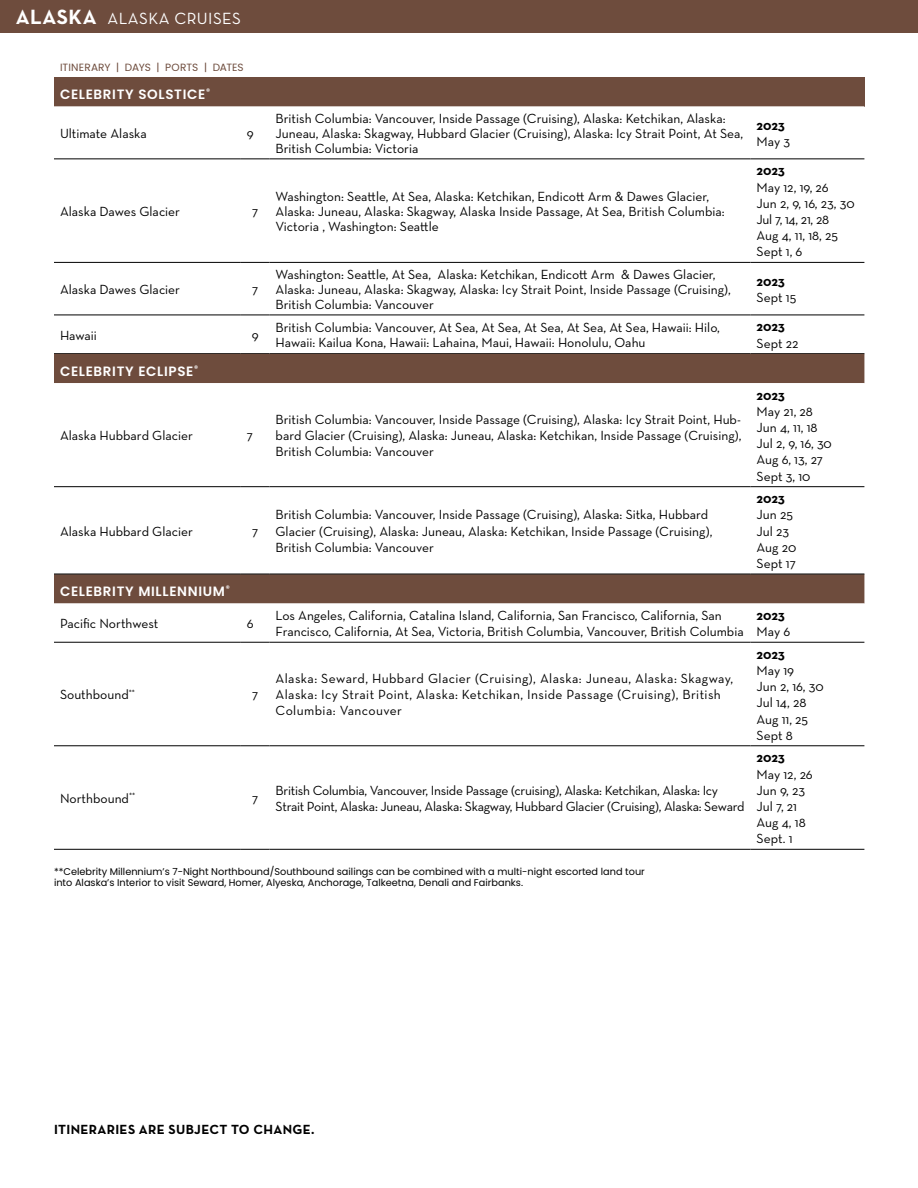
<style>
.page{position:relative;width:918px;height:1188px;background:#fff}
.page>*{position:absolute;margin:0;border:0;box-sizing:border-box;transform-origin:0 0}
.t1{font:16.5px "Neutraface Text";letter-spacing:.025em;color:#fff}
.t2{font:13.5px/16.2px "Neutraface Text";color:#000}
.t3{font:13.5px/16.2px "Neutraface Text";letter-spacing:.03em;color:#000}
.t4{font:13.5px/16.2px "Neutraface Text";letter-spacing:-.02em;color:#000}
.t5{font:600 13.5px "Poppins";letter-spacing:.05em;color:#fff}
.t6{font:700 13.5px "Neutraface Text";color:#000}
.t7{font:700 13.5px "Neutraface Text";letter-spacing:.025em;color:#000}
.t8{font:10.5px "Poppins";letter-spacing:.01em;color:#6e4c3d}
.t9{font:9.75px/11.7px "Poppins";color:#000}
.s1{font-weight:700;font-size:21px}
</style>
<div class="page">
<div style="left:0;top:0;width:918px;height:32px;background:#6e4c3d"></div>
<div style="left:54px;top:77px;width:810px;height:29px;background:#6e4c3d"></div>
<svg style="left:54px;top:106px;width:810px;height:209px"></svg>
<hr style="left:54px;top:159px;width:187px;height:1px;background:#000">
<svg style="left:241px;top:159px;width:29px;height:1px"></svg>
<hr style="left:270px;top:159px;width:481px;height:1px;background:#000">
<hr style="left:751px;top:159px;width:113px;height:1px;background:#000">
<hr style="left:54px;top:262px;width:187px;height:1px;background:#000">
<svg style="left:241px;top:262px;width:29px;height:1px"></svg>
<hr style="left:270px;top:262px;width:481px;height:1px;background:#000">
<hr style="left:751px;top:262px;width:113px;height:1px;background:#000">
<hr style="left:54px;top:315px;width:187px;height:1px;background:#000">
<svg style="left:241px;top:315px;width:29px;height:1px"></svg>
<hr style="left:270px;top:315px;width:481px;height:1px;background:#000">
<hr style="left:751px;top:315px;width:113px;height:1px;background:#000">
<svg style="left:54px;top:641px;width:810px;height:208px"></svg>
<hr style="left:54px;top:642px;width:187px;height:1px;background:#000">
<svg style="left:241px;top:642px;width:29px;height:1px"></svg>
<hr style="left:270px;top:642px;width:481px;height:1px;background:#000">
<hr style="left:751px;top:642px;width:113px;height:1px;background:#000">
<hr style="left:54px;top:746px;width:187px;height:1px;background:#000">
<svg style="left:241px;top:746px;width:29px;height:1px"></svg>
<hr style="left:270px;top:746px;width:481px;height:1px;background:#000">
<hr style="left:751px;top:746px;width:113px;height:1px;background:#000">
<hr style="left:54px;top:849px;width:187px;height:1px;background:#000">
<svg style="left:241px;top:849px;width:29px;height:1px"></svg>
<hr style="left:270px;top:849px;width:481px;height:1px;background:#000">
<hr style="left:751px;top:849px;width:113px;height:1px;background:#000">
<div style="left:54px;top:353px;width:810px;height:30px;background:#6e4c3d"></div>
<svg style="left:54px;top:487px;width:810px;height:87px"></svg>
<hr style="left:54px;top:486px;width:187px;height:1px;background:#000">
<svg style="left:241px;top:486px;width:29px;height:1px"></svg>
<hr style="left:270px;top:486px;width:481px;height:1px;background:#000">
<hr style="left:751px;top:486px;width:113px;height:1px;background:#000">
<div style="left:54px;top:574px;width:810px;height:30px;background:#6e4c3d"></div>
<hr style="left:270px;top:574px;width:481px;height:1px;background:#000">
<hr style="left:751px;top:574px;width:113px;height:1px;background:#000">
<p class="t1" style="left:16px;top:8px;width:227px"><span class="s1">ALASKA</span> ALASKA CRUISES</p>
<p class="t8" style="left:60px;top:61px;width:185px">ITINERARY | DAYS | PORTS | DATES</p>
<p class="t5" style="left:60px;top:86px;width:152px">CELEBRITY SOLSTICE<sup>®</sup></p>
<p class="t2" style="left:60px;top:125px;width:88px">Ultimate Alaska</p>
<p class="t2" style="left:247px;top:125px;width:8px">9</p>
<p class="t2" style="left:60px;top:203px;width:122px">Alaska Dawes Glacier</p>
<p class="t2" style="left:252px;top:203px;width:8px">7</p>
<p class="t2" style="left:60px;top:281px;width:122px">Alaska Dawes Glacier</p>
<p class="t2" style="left:252px;top:281px;width:8px">7</p>
<p class="t2" style="left:276px;top:111px;width:469px;line-height:15px">British Columbia: Vancouver, Inside Passage (Cruising), Alaska: Ketchikan, Alaska:<br>Juneau, Alaska: Skagway, Hubbard Glacier (Cruising), Alaska: Icy Strait Point, At Sea,<br>British Columbia: Victoria</p>
<p class="t6" style="left:757px;top:116px;width:30px">2023</p>
<p class="t2" style="left:757px;top:133px;width:35px">May 3</p>
<p class="t2" style="left:276px;top:189px;width:451px;line-height:15px">Washington: Seattle, At Sea, Alaska: Ketchikan, Endicott Arm &amp; Dawes Glacier,<br>Alaska: Juneau, Alaska: Skagway, Alaska Inside Passage, At Sea, British Columbia:<br>Victoria , Washington: Seattle</p>
<p class="t6" style="left:757px;top:162px;width:30px">2023</p>
<p class="t2" style="left:757px;top:179px;width:100px">May 12, 19, 26<br>Jun 2, 9, 16, 23, 30<br>Jul 7, 14, 21, 28<br>Aug 4, 11, 18, 25<br>Sept 1, 6</p>
<p class="t2" style="left:276px;top:267px;width:457px;line-height:15px">Washington: Seattle, At Sea, Alaska: Ketchikan, Endicott Arm &amp; Dawes Glacier,<br>Alaska: Juneau, Alaska: Skagway, Alaska: Icy Strait Point, Inside Passage (Cruising),<br>British Columbia: Vancouver</p>
<p class="t6" style="left:757px;top:273px;width:30px">2023</p>
<p class="t2" style="left:757px;top:289px;width:41px">Sept 15</p>
<p class="t2" style="left:60px;top:327px;width:38px">Hawaii</p>
<p class="t2" style="left:252px;top:327px;width:8px">9</p>
<p class="t2" style="left:276px;top:320px;width:446px;line-height:15px">British Columbia: Vancouver, At Sea, At Sea, At Sea, At Sea, At Sea, Hawaii: Hilo,<br>Hawaii: Kailua Kona, Hawaii: Lahaina, Maui, Hawaii: Honolulu, Oahu</p>
<p class="t6" style="left:757px;top:318px;width:30px">2023</p>
<p class="t2" style="left:757px;top:335px;width:43px">Sept 22</p>
<p class="t5" style="left:60px;top:363px;width:140px">CELEBRITY ECLIPSE<sup>®</sup></p>
<p class="t2" style="left:60px;top:427px;width:134px">Alaska Hubbard Glacier</p>
<p class="t2" style="left:247px;top:427px;width:8px">7</p>
<p class="t2" style="left:60px;top:523px;width:134px">Alaska Hubbard Glacier</p>
<p class="t2" style="left:252px;top:523px;width:8px">7</p>
<p class="t2" style="left:276px;top:411px;width:467px;text-align:justify">British Columbia: Vancouver, Inside Passage (Cruising), Alaska: Icy Strait Point, Hub&shy;bard Glacier (Cruising), Alaska: Juneau, Alaska: Ketchikan, Inside Passage (Cruising), British Columbia: Vancouver</p>
<p class="t2" style="left:276px;top:507px;width:438px">British Columbia: Vancouver, Inside Passage (Cruising), Alaska: Sitka, Hubbard<br>Glacier (Cruising), Alaska: Juneau, Alaska: Ketchikan, Inside Passage (Cruising),<br>British Columbia: Vancouver</p>
<p class="t6" style="left:757px;top:386px;width:30px">2023</p>
<p class="t2" style="left:757px;top:403px;width:77px">May 21, 28<br>Jun 4, 11, 18<br>Jul 2, 9, 16, 30<br>Aug 6, 13, 27<br>Sept 3, 10</p>
<p class="t6" style="left:757px;top:490px;width:30px">2023</p>
<p class="t2" style="left:757px;top:507px;width:41px">Jun 25<br>Jul 23<br>Aug 20<br>Sept 17</p>
<p class="t5" style="left:60px;top:583px;width:171px">CELEBRITY MILLENNIUM<sup>®</sup></p>
<p class="t2" style="left:60px;top:615px;width:100px">Pacific Northwest</p>
<p class="t2" style="left:247px;top:615px;width:8px">6</p>
<p class="t2" style="left:276px;top:607px;width:470px">Los Angeles, California, Catalina Island, California, San Francisco, California, San<br>Francisco, California, At Sea, Victoria, British Columbia, Vancouver, British Columbia</p>
<p class="t6" style="left:757px;top:607px;width:30px">2023</p>
<p class="t2" style="left:757px;top:623px;width:35px">May 6</p>
<p class="t2" style="left:60px;top:686px;width:77px">Southbound<sup>**</sup></p>
<p class="t2" style="left:252px;top:686px;width:8px">7</p>
<p class="t3" style="left:276px;top:670px;width:459px">Alaska: Seward, Hubbard Glacier (Cruising), Alaska: Juneau, Alaska: Skagway,<br>Alaska: Icy Strait Point, Alaska: Ketchikan, Inside Passage (Cruising), British<br>Columbia: Vancouver</p>
<p class="t2" style="left:60px;top:790px;width:77px">Northbound<sup>**</sup></p>
<p class="t2" style="left:252px;top:790px;width:8px">7</p>
<p class="t4" style="left:276px;top:782px;width:471px">British Columbia, Vancouver, Inside Passage (cruising), Alaska: Ketchikan, Alaska: Icy<br>Strait Point, Alaska: Juneau, Alaska: Skagway, Hubbard Glacier (Cruising), Alaska: Seward</p>
<p class="t9" style="left:54px;top:866px;width:592px">**Celebrity Millennium’s 7-Night Northbound/Southbound sailings can be combined with a multi-night escorted land tour into Alaska’s Interior to visit Seward, Homer, Alyeska, Anchorage, Talkeetna, Denali and Fairbanks.</p>
<p class="t6" style="left:757px;top:645px;width:30px">2023</p>
<p class="t2" style="left:757px;top:662px;width:69px">May 19<br>Jun 2, 16, 30<br>Jul 14, 28<br>Aug 11, 25<br>Sept 8</p>
<p class="t6" style="left:757px;top:749px;width:30px">2023</p>
<p class="t2" style="left:757px;top:766px;width:58px">May 12, 26<br>Jun 9, 23<br>Jul 7, 21<br>Aug 4, 18<br>Sept. 1</p>
<p class="t7" style="left:54px;top:1121px;width:262px">ITINERARIES ARE SUBJECT TO CHANGE.</p>
</div>
